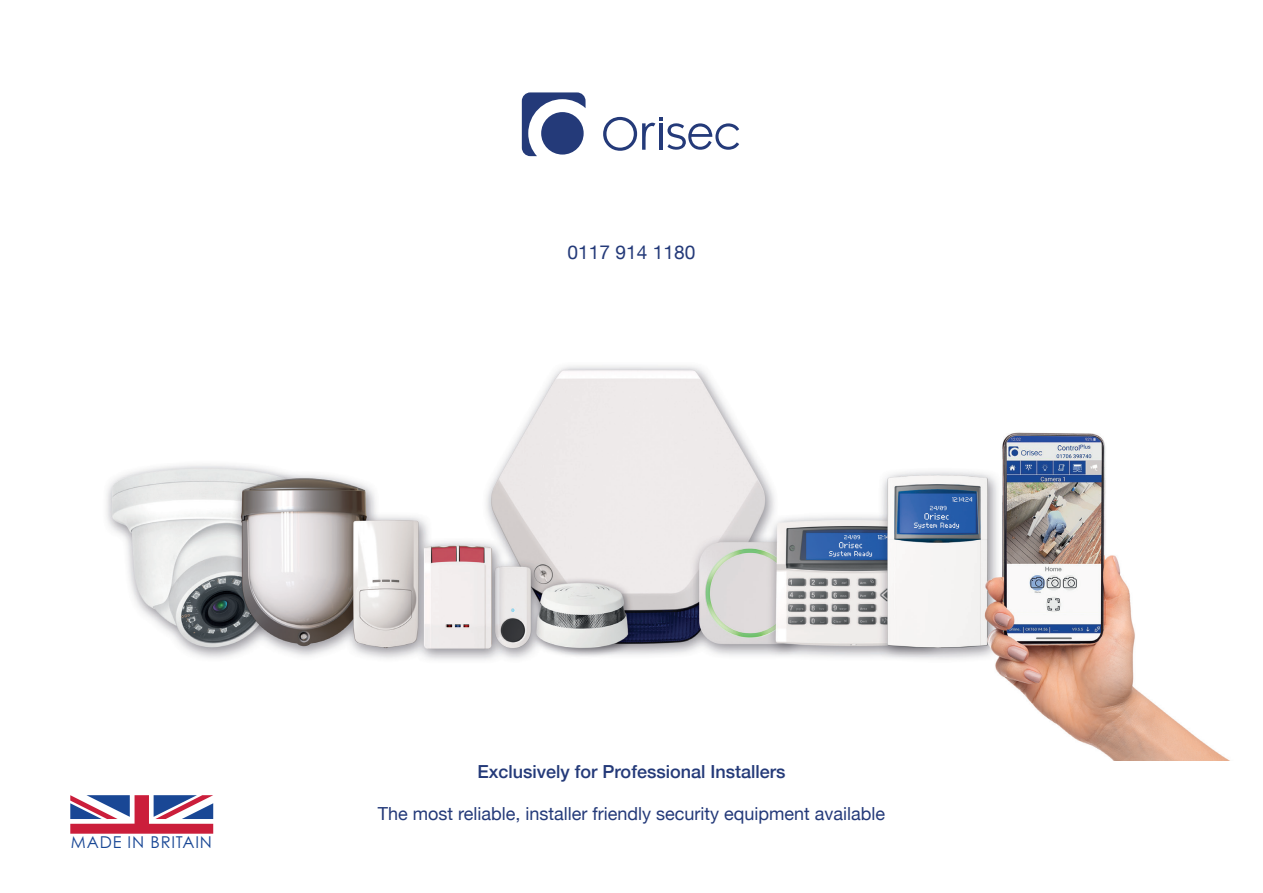
<style>
.page{position:relative;width:1263px;height:893px;background:#fff}
.page>*{position:absolute;margin:0;border:0;box-sizing:border-box;transform-origin:0 0}
.t1{font:19.2px "Helvetica Neue";color:#243a79}
.t2{font:18px "Helvetica Neue";color:#243a79}
.t3{font:500 18px "Helvetica Neue";color:#243a79}
.t4{font:16.35px "Century Gothic Pro";letter-spacing:.05em;color:#194795}
</style>
<div class="page">
<img style="left:106px;top:365px;width:1123px;height:395px">
<svg style="left:70px;top:795px;width:143px;height:39px"></svg>
<svg style="left:522px;top:92px;width:63px;height:64px"></svg>
<div style="left:541px;top:112px;width:43px;height:43px;background:#243a79;border-radius:50%"></div>
<svg style="left:603px;top:117px;width:136px;height:34px"></svg>
<p class="t1" style="left:568px;top:239px;width:129px">0117 914 1180</p>
<p class="t4" style="left:71px;top:832px;width:143px">MADE IN BRITAIN</p>
<p class="t3" style="left:477px;top:757px;width:309px">Exclusively for Professional Installers</p>
<p class="t2" style="left:378px;top:801px;width:509px">The most reliable, installer friendly security equipment available</p>
</div>
